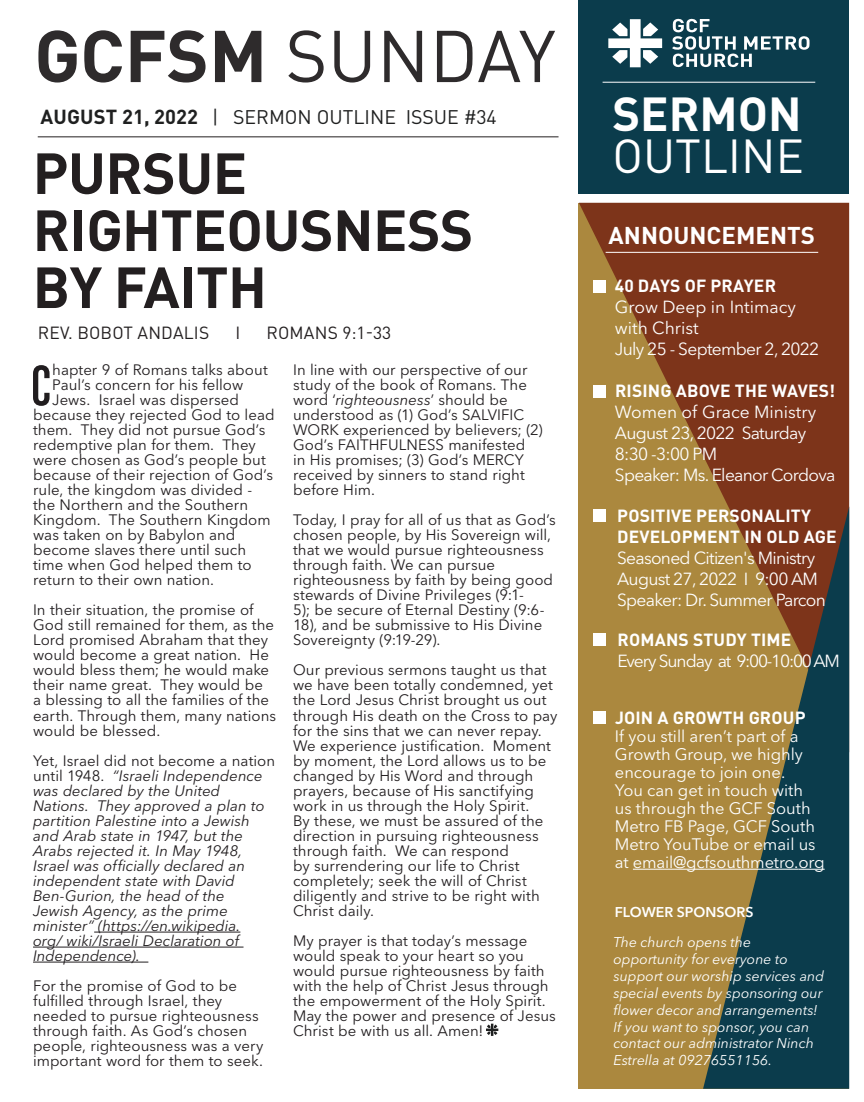
<style>
.page{position:relative;width:864px;height:1102px;background:#fff}
.page>*{position:absolute;margin:0;border:0;box-sizing:border-box;transform-origin:0 0}
.t1{font:72px "DIN Pro";color:#2e2b2c}
.t2{font:61.02px "Chalet Comprime Cologne Eighty";color:#211d1f}
.t3{font:700 57px/57px "DIN Pro";letter-spacing:-.01em;color:#231f20}
.t4{font:47.1px "DIN Pro";color:#fff}
.t5{font:700 47.1px "DIN Pro";color:#fff}
.t6{font:700 24px "DIN Pro";color:#fff}
.t7{font:19.5px "DIN Pro";color:#1f2020}
.t8{font:17.4px/21px "Avenir Next LT Pro";letter-spacing:-.04em;color:#fff}
.t9{font:700 17.4px/21px "DIN Pro";letter-spacing:.01em;color:#fff}
.t10{font:17.4px/21px "Avenir Next LT Pro";color:#fff}
.t11{font:17.4px "DIN Pro";letter-spacing:.01em;color:#231f20}
.t12{font:17.4px "Avenir Next LT Pro";letter-spacing:-.06em;color:#fff}
.t13{font:16.5px/18px "Avenir Next LT Pro";color:#fff}
.t14{font:15px/15px "Avenir Next LT Pro";color:#211d1f}
.t15{font:italic 15px/15px "Avenir Next LT Pro";color:#211d1f}
.t16{font:italic 14.1px/16.9px "Avenir Next LT Pro";color:#fff}
.t17{font:600 14.1px "Avenir Next LT Pro";color:#fff}
.s1{font-weight:700}
.s2{font-weight:700;font-size:20.1px}
.s3{font-style:normal}
.s4{font-style:italic}
.s5{font-size:16.8px}
</style>
<div class="page">
<div style="left:578px;top:203px;width:270px;height:885px;background:#ab883e"></div>
<svg style="left:579px;top:203px;width:270px;height:521px;fill:#7d341a"></svg>
<svg style="left:703px;top:506px;width:146px;height:582px"></svg>
<div style="left:578px;top:0;width:271px;height:193px;background:#0b3c4c"></div>
<hr style="left:94px;top:931px;width:146px;height:1px;background:#211d1f">
<hr style="left:33px;top:946px;width:211px;height:1px;background:#211d1f">
<hr style="left:33px;top:961px;width:115px;height:1px;background:#211d1f">
<hr style="left:606px;top:252px;width:212px;height:1px;background:#fff">
<svg style="left:672px;top:19px;width:138px;height:48px"></svg>
<svg style="left:608px;top:19px;width:54px;height:48px"></svg>
<hr style="left:603px;top:82px;width:212px;height:1px;background:#fff">
<hr style="left:633px;top:868px;width:165px;height:1px;background:#fff">
<svg style="left:798px;top:869px;width:27px;height:1px"></svg>
<div style="left:593px;top:711px;width:12px;height:12px;background:#fff"></div>
<div style="left:593px;top:280px;width:12px;height:12px;background:#fff"></div>
<div style="left:593px;top:385px;width:12px;height:13px;background:#fff"></div>
<div style="left:593px;top:509px;width:12px;height:13px;background:#fff"></div>
<div style="left:593px;top:634px;width:12px;height:12px;background:#fff"></div>
<hr style="left:38px;top:136px;width:521px;height:1px;background:#231f20">
<svg style="left:486px;top:1023px;width:12px;height:13px"></svg>
<h1 class="t1" style="left:34px;top:7px;width:523px"><span class="s1">GCFSM</span> SUNDAY</h1>
<h3 class="t7" style="left:41px;top:104px;width:458px"><span class="s2">AUGUST 21, 2022</span> | SERMON OUTLINE ISSUE #34</h3>
<h3 class="t3" style="left:33px;top:142px;width:442px">PURSUE<br>RIGHTEOUSNESS<br>BY FAITH</h3>
<p class="t11" style="left:38px;top:321px;width:173px">REV. BOBOT ANDALIS</p>
<p class="t11" style="left:235px;top:321px;width:6px">I</p>
<p class="t11" style="left:267px;top:321px;width:126px">ROMANS 9:1-33</p>
<h2 class="t2" style="left:31px;top:352px;width:22px">C</h2>
<p class="t14" style="left:52px;top:362px;width:217px">hapter 9 of Romans talks about</p>
<p class="t14" style="left:52px;top:377px;width:192px">Paul’s concern for his fellow</p>
<p class="t14" style="left:52px;top:392px;width:188px">Jews. Israel was dispersed</p>
<p class="t14" style="left:33px;top:407px;width:243px">because they rejected God to lead</p>
<p class="t14" style="left:33px;top:422px;width:234px">them. They did not pursue God’s</p>
<p class="t14" style="left:33px;top:437px;width:224px">redemptive plan for them. They</p>
<p class="t14" style="left:33px;top:452px;width:234px">were chosen as God’s people but</p>
<p class="t14" style="left:33px;top:467px;width:241px">because of their rejection of God’s</p>
<p class="t14" style="left:33px;top:482px;width:221px">rule, the kingdom was divided -</p>
<p class="t14" style="left:33px;top:497px;width:217px">the Northern and the Southern</p>
<p class="t14" style="left:33px;top:512px;width:239px">Kingdom. The Southern Kingdom</p>
<p class="t14" style="left:33px;top:527px;width:204px">was taken on by Babylon and</p>
<p class="t14" style="left:33px;top:542px;width:215px">become slaves there until such</p>
<p class="t14" style="left:33px;top:557px;width:220px">time when God helped them to</p>
<p class="t14" style="left:33px;top:572px;width:183px">return to their own nation.</p>
<p class="t14" style="left:33px;top:602px;width:245px">In their situation, the promise of<br>God still remained for them, as the<br>Lord promised Abraham that they would become a great nation. He would bless them; he would make their name great. They would be<br>a blessing to all the families of the earth. Through them, many nations would be blessed.</p>
<p class="t15" style="left:33px;top:752px;width:244px"><span class="s3">Yet, Israel did not become a nation until 1948.</span> “Israeli Independence was declared by the United<br>Nations. They approved a plan to partition Palestine into a Jewish and Arab state in 1947, but the<br>Arabs rejected it. In May 1948,<br>Israel was officially declared an independent state with David<br>Ben-Gurion, the head of the<br>Jewish Agency, as the prime minister” (https://en.wikipedia.<br>org/ wiki/Israeli Declaration of<br>Independence).</p>
<p class="t14" style="left:33px;top:977px;width:232px">For the promise of God to be fulfilled through Israel, they needed to pursue righteousness through faith. As God’s chosen people, righteousness was a very important word for them to seek.</p>
<p class="t14" style="left:293px;top:362px;width:251px">In line with our perspective of our study of the book of Romans. The word ‘<span class="s4">righteousness</span>’ should be understood as (1) God’s SALVIFIC<br>WORK experienced by believers; (2)<br>God’s FAITHFULNESS manifested<br>in His promises; (3) God’s MERCY received by sinners to stand right before Him.</p>
<p class="t14" style="left:293px;top:512px;width:264px">Today, I pray for all of us that as God’s chosen people, by His Sovereign will, that we would pursue righteousness through faith. We can pursue righteousness by faith by being good stewards of Divine Privileges (9:1-<br>5); be secure of Eternal Destiny (9:6- 18), and be submissive to His Divine Sovereignty (9:19-29).</p>
<p class="t14" style="left:293px;top:662px;width:266px">Our previous sermons taught us that we have been totally condemned, yet the Lord Jesus Christ brought us out through His death on the Cross to pay for the sins that we can never repay.<br>We experience justification. Moment by moment, the Lord allows us to be changed by His Word and through prayers, because of His sanctifying work in us through the Holy Spirit.<br>By these, we must be assured of the direction in pursuing righteousness through faith. We can respond<br>by surrendering our life to Christ completely; seek the will of Christ diligently and strive to be right with Christ daily.</p>
<p class="t14" style="left:293px;top:932px;width:264px">My prayer is that today’s message would speak to your heart so you would pursue righteousness by faith with the help of Christ Jesus through the empowerment of the Holy Spirit.<br>May the power and presence of Jesus Christ be with us all. Amen!</p>
<h3 class="t5" style="left:612px;top:82px;width:191px">SERMON</h3>
<h3 class="t4" style="left:612px;top:124px;width:193px">OUTLINE</h3>
<h3 class="t6" style="left:609px;top:219px;width:208px">ANNOUNCEMENTS</h3>
<p class="t9" style="left:615px;top:274px;width:163px">40 DAYS OF PRAYER</p>
<p class="t10" style="left:615px;top:296px;width:206px">Grow Deep in Intimacy with Christ<br>July 25 - September 2, 2022</p>
<p class="t9" style="left:615px;top:379px;width:222px">RISING ABOVE THE WAVES!</p>
<p class="t8" style="left:615px;top:401px;width:222px">Women of Grace Ministry<br>August 23, 2022 Saturday<br>8:30 -3:00 PM<br>Speaker: Ms. Eleanor Cordova</p>
<p class="t9" style="left:617px;top:505px;width:221px">POSITIVE PERSONALITY<br>DEVELOPMENT IN OLD AGE</p>
<p class="t8" style="left:617px;top:547px;width:210px">Seasoned Citizen's Ministry<br>August 27, 2022 I 9:00 AM<br>Speaker: Dr. Summer Parcon</p>
<p class="t9" style="left:618px;top:628px;width:175px">ROMANS STUDY TIME</p>
<p class="t12" style="left:617px;top:650px;width:224px">Every Sunday at 9:00-10:00 AM</p>
<p class="t9" style="left:615px;top:706px;width:192px">JOIN A GROWTH GROUP</p>
<p class="t13" style="left:615px;top:726px;width:211px">If you still aren’t part of a<br>Growth Group, we highly encourage to join one.<br>You can get in touch with<br>us through the GCF South<br>Metro FB Page, GCF South<br>Metro YouTube or email us at email@gcfsouthmetro.<span class="s5">org</span></p>
<p class="t17" style="left:615px;top:903px;width:140px">FLOWER SPONSORS</p>
<p class="t16" style="left:614px;top:933px;width:212px">The church opens the opportunity for everyone to support our worship services and special events by sponsoring our flower decor and arrangements!<br>If you want to sponsor, you can contact our administrator Ninch<br>Estrella at 09276551156.</p>
</div>
